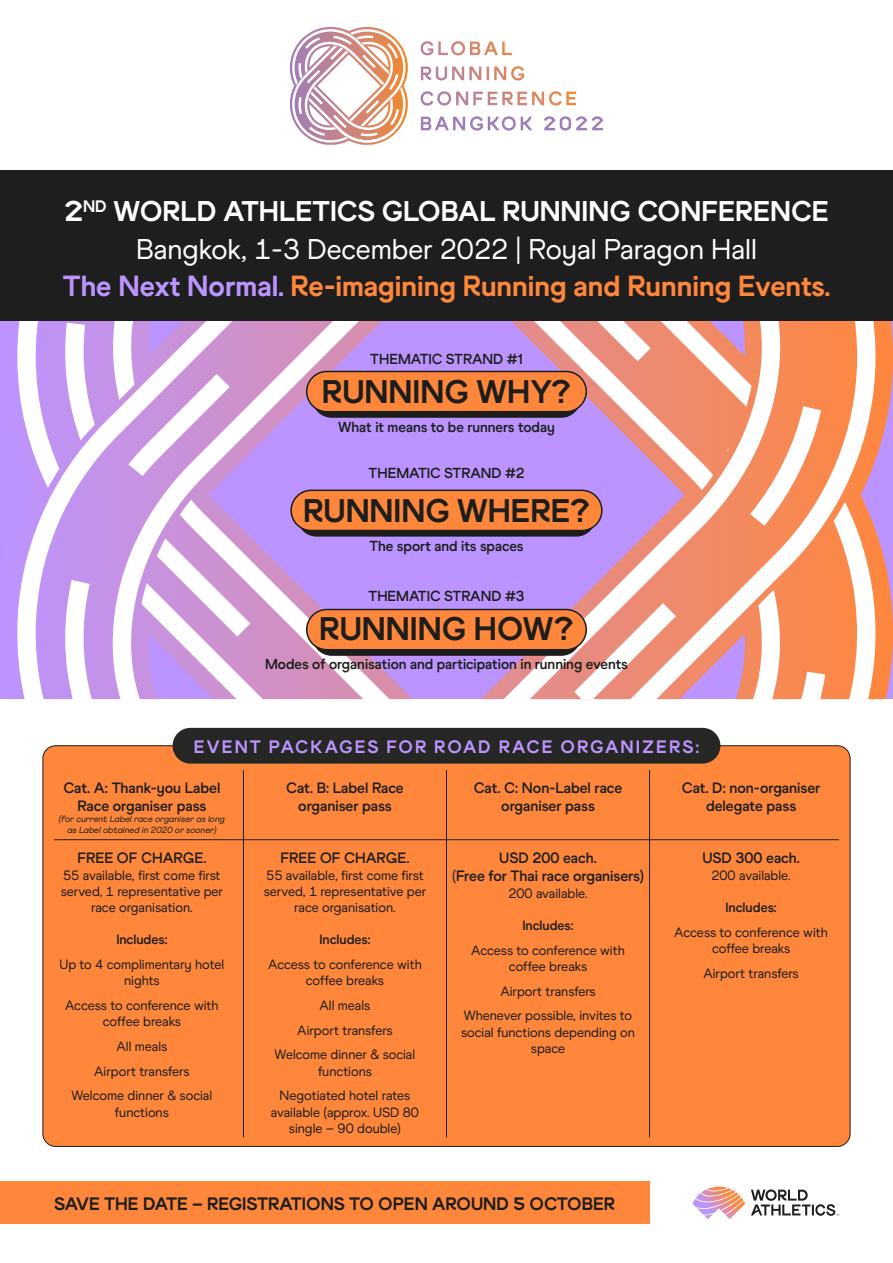
<style>
.page{position:relative;width:893px;height:1263px;background:#fff}
.page>*{position:absolute;margin:0;border:0;box-sizing:border-box;transform-origin:0 0}
.t1{font:32.7px "World Athletics Headline";color:#1d1d1b}
.t2{font:29.1px "World Athletics Headline";color:#ff873c}
.t3{font:28.5px "World Athletics Headline";color:#fff}
.t4{font:28.5px "World Athletics";color:#fff}
.t5{font:18px "World Athletics Headline";color:#1d1d1b}
.t6{font:18px "World Athletics Headline";letter-spacing:.11em;color:#bc94ff}
.t7{font:700 15px/18px "World Athletics";color:#1d1d1b;text-align:center}
.t8{font:700 14.55px "World Athletics";color:#1d1d1b}
.t9{font:13.5px/16.2px "World Athletics";color:#1d1d1b;text-align:center}
.t10{font:700 13.5px "World Athletics";color:#1d1d1b}
.t11{font:italic 9px/10.8px "Athletics";color:#1d1d1b;text-align:center}
.s1{color:#bc94ff}
.s2{font-weight:400}
</style>
<div class="page">
<svg style="left:17px;top:488px;width:91px;height:211px;fill:#c293f4"></svg>
<svg style="left:807px;top:321px;width:86px;height:181px;fill:#fb884c"></svg>
<svg style="left:65px;top:580px;width:28px;height:119px"></svg>
<svg style="left:807px;top:406px;width:14px;height:96px"></svg>
<svg style="left:108px;top:490px;width:198px;height:209px;fill:#c692e7"></svg>
<svg style="left:587px;top:321px;width:220px;height:181px"></svg>
<svg style="left:141px;top:502px;width:752px;height:197px"></svg>
<svg style="left:17px;top:321px;width:735px;height:167px"></svg>
<div style="left:312px;top:615px;width:269px;height:40px;background:#1d1d1b;border-radius:20px"></div>
<div style="left:312px;top:614px;width:269px;height:42px;border:1px solid #1d1d1b;border-radius:20px"></div>
<div style="left:297px;top:496px;width:299px;height:40px;background:#1d1d1b;border-radius:20px"></div>
<div style="left:297px;top:495px;width:299px;height:42px;border:1px solid #1d1d1b;border-radius:20px"></div>
<div style="left:312px;top:377px;width:269px;height:40px;background:#1d1d1b;border-radius:20px"></div>
<div style="left:312px;top:376px;width:269px;height:42px;border:1px solid #1d1d1b;border-radius:20px"></div>
<div style="left:307px;top:371px;width:279px;height:41px;background:#ff873c;border-radius:20px"></div>
<div style="left:306px;top:371px;width:281px;height:41px;border:2px solid #1d1d1b;border-radius:20px"></div>
<div style="left:307px;top:609px;width:279px;height:41px;background:#ff873c;border-radius:20px"></div>
<div style="left:306px;top:609px;width:281px;height:41px;border:2px solid #1d1d1b;border-radius:20px"></div>
<div style="left:291px;top:490px;width:311px;height:40px;background:#ff873c;border-radius:20px"></div>
<div style="left:290px;top:490px;width:313px;height:41px;border:2px solid #1d1d1b;border-radius:20px"></div>
<div style="left:43px;top:746px;width:807px;height:400px;background:#ff873c;border-radius:13px"></div>
<hr style="left:243px;top:770px;width:1px;height:367px;background:#1d1d1b">
<hr style="left:446px;top:770px;width:1px;height:367px;background:#1d1d1b">
<hr style="left:649px;top:770px;width:1px;height:367px;background:#1d1d1b">
<hr style="left:54px;top:839px;width:785px;height:1px;background:#1d1d1b">
<div style="left:173px;top:728px;width:547px;height:35px;background:#262625;border-radius:18px"></div>
<div style="left:0;top:1181px;width:650px;height:43px;background:#ff873c"></div>
<svg style="left:692px;top:1186px;width:53px;height:33px"></svg>
<svg style="left:751px;top:1189px;width:88px;height:27px"></svg>
<div style="left:0;top:170px;width:893px;height:151px;background:#1e1e1e"></div>
<svg style="left:421px;top:41px;width:155px;height:65px"></svg>
<svg style="left:421px;top:116px;width:182px;height:15px"></svg>
<svg style="left:290px;top:26px;width:118px;height:119px"></svg>
<p class="t3" style="left:64px;top:194px;width:766px">2<sup>ND</sup> WORLD ATHLETICS GLOBAL RUNNING CONFERENCE</p>
<p class="t4" style="left:136px;top:232px;width:622px">Bangkok, 1-3 December 2022 | Royal Paragon Hall</p>
<p class="t2" style="left:63px;top:269px;width:769px"><span class="s1">The Next Normal.</span> Re-imagining Running and Running Events.</p>
<p class="t8" style="left:370px;top:350px;width:154px">THEMATIC STRAND #1</p>
<p class="t1" style="left:322px;top:372px;width:251px">RUNNING WHY?</p>
<p class="t8" style="left:338px;top:418px;width:218px">What it means to be runners today</p>
<p class="t8" style="left:369px;top:465px;width:157px">THEMATIC STRAND #2</p>
<p class="t1" style="left:303px;top:491px;width:288px">RUNNING WHERE?</p>
<p class="t8" style="left:369px;top:537px;width:156px">The sport and its spaces</p>
<p class="t8" style="left:369px;top:587px;width:157px">THEMATIC STRAND #3</p>
<p class="t1" style="left:319px;top:609px;width:256px">RUNNING HOW?</p>
<p class="t8" style="left:265px;top:656px;width:364px">Modes of organisation and participation in running events</p>
<p class="t6" style="left:194px;top:736px;width:506px">EVENT PACKAGES FOR ROAD RACE ORGANIZERS:</p>
<p class="t7" style="left:63px;top:779px;width:159px">Cat. A: Thank-you Label<br>Race organiser pass</p>
<p class="t11" style="left:59px;top:813px;width:168px">(for current Label race organiser as long as Label obtained in 2020 or sooner)</p>
<p class="t7" style="left:77px;top:849px;width:130px">FREE OF CHARGE.</p>
<p class="t9" style="left:61px;top:867px;width:164px">55 available, first come first served, 1 representative per race organisation.</p>
<p class="t10" style="left:116px;top:932px;width:53px">Includes:</p>
<p class="t9" style="left:59px;top:956px;width:166px">Up to 4 complimentary hotel nights</p>
<p class="t9" style="left:65px;top:997px;width:155px">Access to conference with coffee breaks</p>
<p class="t9" style="left:116px;top:1038px;width:52px">All meals</p>
<p class="t9" style="left:94px;top:1063px;width:97px">Airport transfers</p>
<p class="t9" style="left:72px;top:1087px;width:142px">Welcome dinner &amp; social functions</p>
<p class="t7" style="left:286px;top:779px;width:119px">Cat. B: Label Race organiser pass</p>
<p class="t7" style="left:280px;top:849px;width:130px">FREE OF CHARGE.</p>
<p class="t9" style="left:264px;top:867px;width:164px">55 available, first come first served, 1 representative per race organisation.</p>
<p class="t10" style="left:319px;top:932px;width:53px">Includes:</p>
<p class="t9" style="left:268px;top:956px;width:155px">Access to conference with coffee breaks</p>
<p class="t9" style="left:320px;top:997px;width:52px">All meals</p>
<p class="t9" style="left:297px;top:1022px;width:97px">Airport transfers</p>
<p class="t9" style="left:275px;top:1047px;width:142px">Welcome dinner &amp; social functions</p>
<p class="t9" style="left:271px;top:1087px;width:150px">Negotiated hotel rates available (approx. USD 80 single – 90 double)</p>
<p class="t7" style="left:474px;top:779px;width:150px">Cat. C: Non-Label race organiser pass</p>
<p class="t7" style="left:452px;top:849px;width:193px">USD 200 each.<br><span class="s2">(</span>Free for Thai race organisers)</p>
<p class="t9" style="left:508px;top:885px;width:81px">200 available.</p>
<p class="t10" style="left:522px;top:917px;width:53px">Includes:</p>
<p class="t9" style="left:471px;top:942px;width:155px">Access to conference with coffee breaks</p>
<p class="t9" style="left:500px;top:983px;width:97px">Airport transfers</p>
<p class="t9" style="left:461px;top:1007px;width:175px">Whenever possible, invites to social functions depending on space</p>
<p class="t5" style="left:54px;top:1193px;width:563px">SAVE THE DATE – REGISTRATIONS TO OPEN AROUND 5 OCTOBER</p>
<p class="t7" style="left:682px;top:779px;width:140px">Cat. D: non-organiser delegate pass</p>
<p class="t7" style="left:702px;top:849px;width:99px">USD 300 each.</p>
<p class="t9" style="left:711px;top:867px;width:81px">200 available.</p>
<p class="t10" style="left:725px;top:899px;width:53px">Includes:</p>
<p class="t9" style="left:674px;top:924px;width:155px">Access to conference with coffee breaks</p>
<p class="t9" style="left:703px;top:965px;width:97px">Airport transfers</p>
</div>
